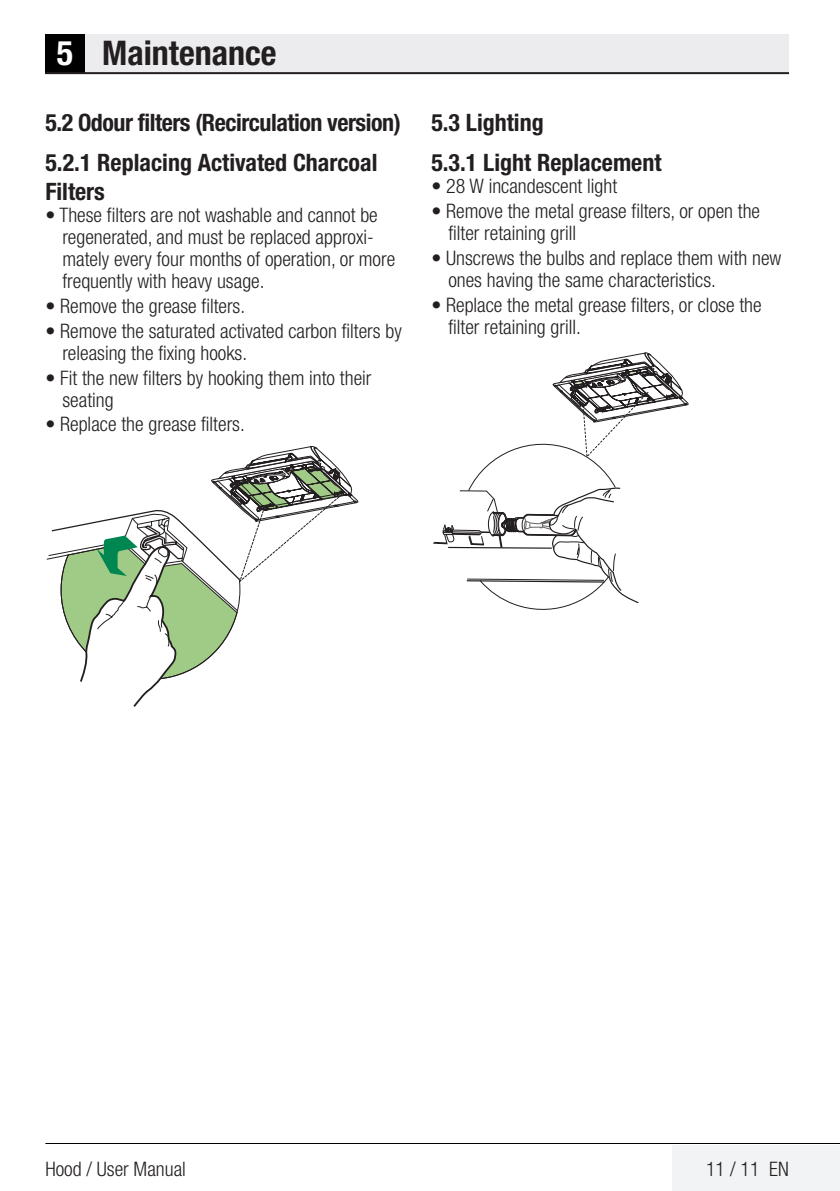
<style>
.page{position:relative;width:840px;height:1191px;background:#fff}
.page>*{position:absolute;margin:0;border:0;box-sizing:border-box;transform-origin:0 0}
.Unite_Baslik{font:700 condensed 34px "Helvetica Neue LT Pro";color:#231f20}
.baslık{font:700 condensed 24px/28.8px "Helvetica Neue LT Pro";color:#231f20}
.baslık-2{font:700 condensed 24px "Helvetica Neue LT Pro";letter-spacing:-.02em;color:#231f20}
.Paragraph_Style_3{font:300 condensed 20px/22px "Helvetica Neue LT Pro";color:#231f20}
.s1{color:#fff}
</style>
<div class="page">
<div style="left:671px;top:1145px;width:168px;height:46px;background:#f2f3f4"></div>
<hr style="left:45px;top:1143px;width:794px;height:1px;background:#000">
<div style="left:45px;top:34px;width:40px;height:39px;background:#000"></div>
<div style="left:85px;top:34px;width:703px;height:39px;background:#ececee"></div>
<hr style="left:45px;top:72px;width:743px;height:2px;background:#231f20">
<svg style="left:46px;top:446px;width:312px;height:261px"></svg>
<svg style="left:433px;top:352px;width:255px;height:258px"></svg>
<p class="Unite_Baslik" style="left:57px;top:32px;width:221px"><span class="s1">5</span> Maintenance</p>
<p class="baslık-2" style="left:45px;top:108px;width:357px">5.2 Odour filters (Recirculation version)</p>
<p class="baslık" style="left:45px;top:148px;width:333px">5.2.1 Replacing Activated Charcoal<br>Filters</p>
<p class="Paragraph_Style_3" style="left:62px;top:204px;width:334px;text-indent:-17px">• These filters are not washable and cannot be regenerated, and must be replaced approxi&shy;mately every four months of operation, or more frequently with heavy usage.</p>
<p class="Paragraph_Style_3" style="left:45px;top:294px;width:201px">• Remove the grease filters.</p>
<p class="Paragraph_Style_3" style="left:62px;top:319px;width:341px;text-indent:-17px">• Remove the saturated activated carbon filters by releasing the fixing hooks.</p>
<p class="Paragraph_Style_3" style="left:62px;top:366px;width:310px;text-indent:-17px">• Fit the new filters by hooking them into their seating</p>
<p class="Paragraph_Style_3" style="left:45px;top:413px;width:201px">• Replace the grease filters.</p>
<p class="baslık" style="left:431px;top:108px;width:114px">5.3 Lighting</p>
<p class="baslık" style="left:431px;top:148px;width:231px">5.3.1 Light Replacement</p>
<p class="Paragraph_Style_3" style="left:431px;top:175px;width:187px">• 28 W incandescent light</p>
<p class="Paragraph_Style_3" style="left:448px;top:200px;width:313px;text-indent:-17px">• Remove the metal grease filters, or open the filter retaining grill</p>
<p class="Paragraph_Style_3" style="left:448px;top:247px;width:334px;text-indent:-17px">• Unscrews the bulbs and replace them with new ones having the same characteristics.</p>
<p class="Paragraph_Style_3" style="left:448px;top:293px;width:314px;text-indent:-17px">• Replace the metal grease filters, or close the filter retaining grill.</p>
<p class="Paragraph_Style_3" style="left:45px;top:1157px;width:142px">Hood / User Manual</p>
<p class="Paragraph_Style_3" style="left:705px;top:1157px;width:84px">11 / 11 EN</p>
</div>
